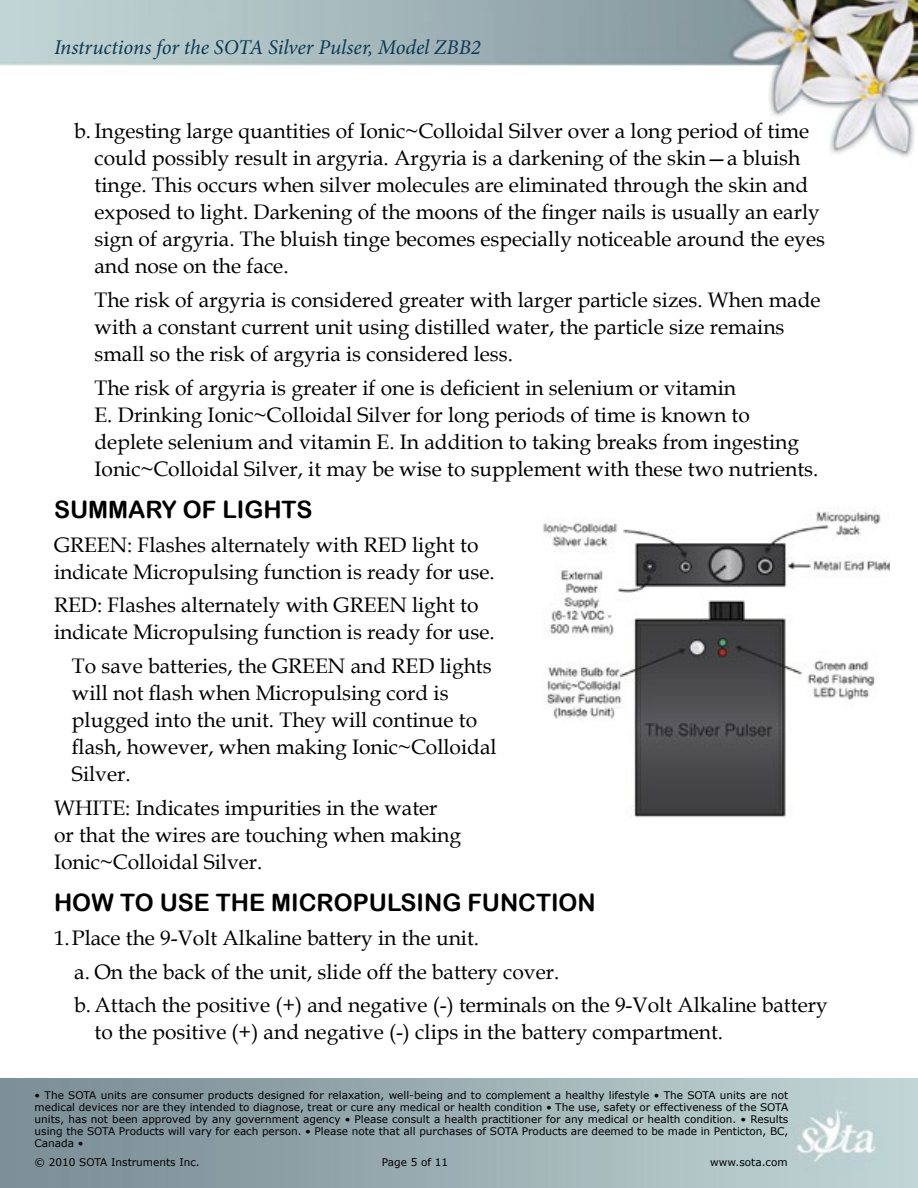
<style>
.page{position:relative;width:918px;height:1188px;background:#fff}
.page>*{position:absolute;margin:0;border:0;box-sizing:border-box;transform-origin:0 0}
.t1{font:24px "Arial Rounded MT Bold";color:#000}
.t2{font:21px/27px "Book Antiqua";color:#000}
.t3{font:italic 21px "Minion Pro";letter-spacing:-.005em;color:#0e3952}
.t4{font:10.5px/12px "Verdana";color:#000;text-align:justify}
</style>
<div class="page">
<img style="left:0;top:0;width:918px;height:157px">
<img style="left:0;top:1079px;width:918px;height:109px">
<img style="left:543px;top:511px;width:347px;height:307px">
<p class="t3" style="left:54px;top:33px;width:428px">Instructions for the SOTA Silver Pulser, Model ZBB2</p>
<p class="t2" style="left:94px;top:117px;width:732px;text-indent:-20px">b. Ingesting large quantities of Ionic~Colloidal Silver over a long period of time could possibly result in argyria. Argyria is a darkening of the skin—a bluish tinge. This occurs when silver molecules are eliminated through the skin and exposed to light. Darkening of the moons of the finger nails is usually an early sign of argyria. The bluish tinge becomes especially noticeable around the eyes and nose on the face.</p>
<p class="t2" style="left:94px;top:286px;width:728px">The risk of argyria is considered greater with larger particle sizes. When made with a constant current unit using distilled water, the particle size remains small so the risk of argyria is considered less.</p>
<p class="t2" style="left:94px;top:374px;width:725px">The risk of argyria is greater if one is deficient in selenium or vitamin<br>E. Drinking Ionic~Colloidal Silver for long periods of time is known to deplete selenium and vitamin E. In addition to taking breaks from ingesting Ionic~Colloidal Silver, it may be wise to supplement with these two nutrients.</p>
<p class="t1" style="left:54px;top:495px;width:260px">SUMMARY OF LIGHTS</p>
<p class="t2" style="left:54px;top:531px;width:442px">Green: Flashes alternately with Red light to indicate Micropulsing function is ready for use.</p>
<p class="t2" style="left:54px;top:591px;width:442px">Red: Flashes alternately with Green light to indicate Micropulsing function is ready for use.</p>
<p class="t2" style="left:72px;top:652px;width:426px">To save batteries, the Green and Red lights will not flash when Micropulsing cord is plugged into the unit. They will continue to flash, however, when making Ionic~Colloidal Silver.</p>
<p class="t2" style="left:54px;top:794px;width:409px">White: Indicates impurities in the water or that the wires are touching when making<br>Ionic~Colloidal Silver.</p>
<p class="t1" style="left:54px;top:889px;width:523px">HOW TO USE THE MICROPULSI NG FUNCTION</p>
<p class="t2" style="left:74px;top:920px;width:755px;line-height:33.8px;text-indent:-20px">1.Place the 9-Volt Alkaline battery in the unit.<br>a. On the back of the unit, slide off the battery cover.<br>b. Attach the positive (+) and negative (-) terminals on the 9-Volt Alkaline battery</p>
<p class="t2" style="left:94px;top:1018px;width:630px">to the positive (+) and negative (-) clips in the battery compartment.</p>
<p class="t4" style="left:35px;top:1089px;width:755px">• The SOTA units are consumer products designed for relaxation, well-being and to complement a healthy lifestyle • The SOTA units are not medical devices nor are they intended to diagnose, treat or cure any medical or health condition • The use, safety or effectiveness of the SOTA units, has not been approved by any government agency • Please consult a health practitioner for any medical or health condition. • Results using the SOTA Products will vary for each person. • Please note that all purchases of SOTA Products are deemed to be made in Penticton, BC, Canada •</p>
<p class="t4" style="left:35px;top:1155px;width:167px">© 2010 SOTA Instruments Inc.</p>
<p class="t4" style="left:382px;top:1155px;width:68px">Page 5 of 11</p>
<p class="t4" style="left:710px;top:1155px;width:79px">www.sota.com</p>
</div>
